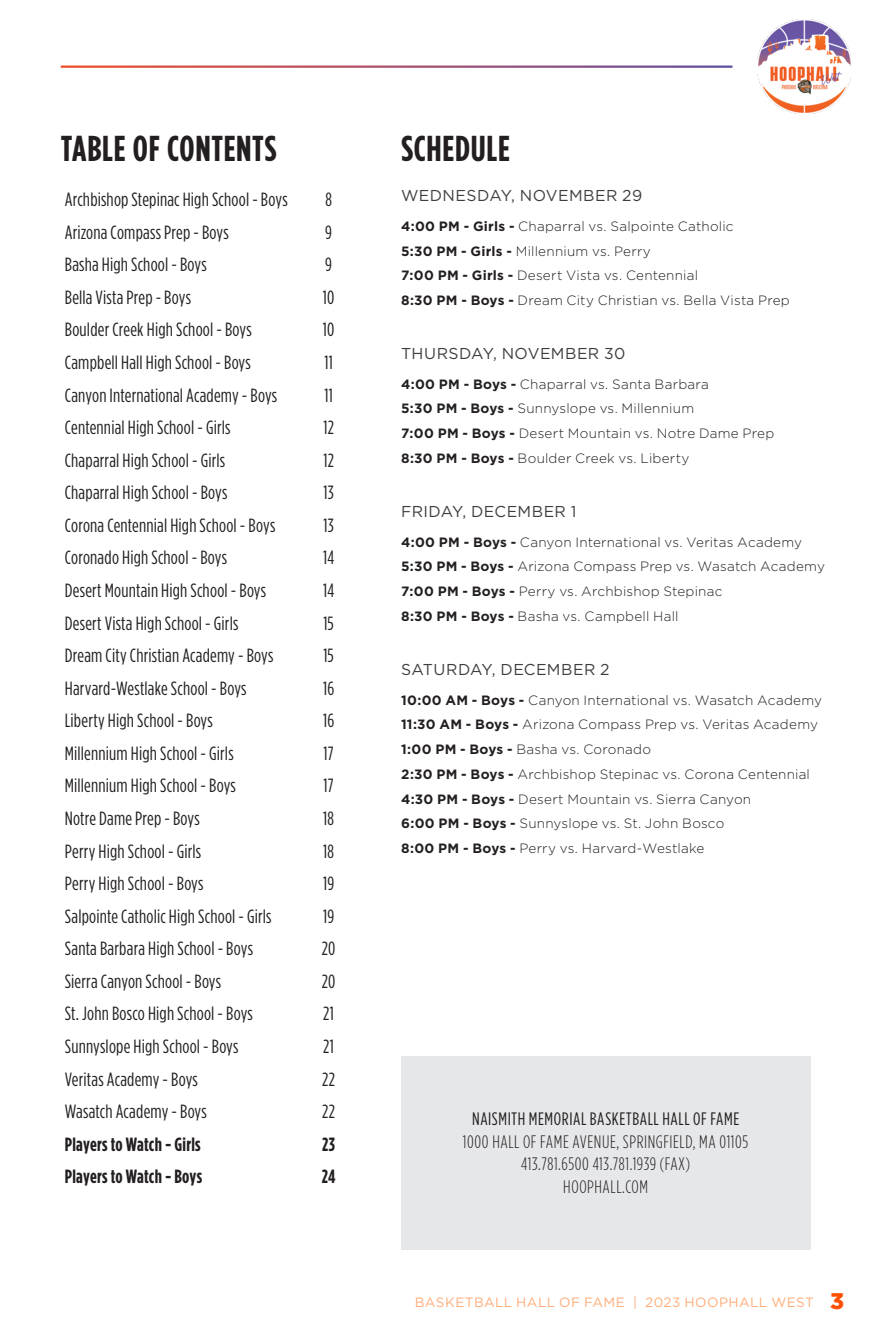
<style>
.page{position:relative;width:871px;height:1337px;background:#fff}
.page>*{position:absolute;margin:0;border:0;box-sizing:border-box;transform-origin:0 0}
.Headline___Team{font:700 36px "Gotham Condensed";letter-spacing:.02em;color:#231f20}
.Roster___Table{font:19.12px "Gotham Condensed";letter-spacing:.01em;color:#231f20}
.Roster___Table-2{font:700 19.12px "Gotham Condensed";letter-spacing:.01em;color:#231f20}
.Masthead___Title{font:300 18px/22.5px "Gotham Condensed";letter-spacing:.03em;color:#231f20;text-align:center}
.Masthead___Title-2{font:18px "Gotham Condensed";letter-spacing:.035em;color:#231f20}
.HS_Roster_Head{font:15.75px "Gotham";letter-spacing:.025em;color:#3e3e3f}
.Schedule___Time{font:300 13.5px "Gotham";letter-spacing:.015em;color:#231f20}
.t1{font:13.5px "Gotham";letter-spacing:.03em;color:#ffad79}
.s1{font-weight:700}
.s2{font-weight:900;font-size:22.5px;color:#ff5000}
</style>
<div class="page">
<img style="left:757px;top:20px;width:94px;height:93px">
<div style="left:401px;top:1055px;width:409px;height:194px;background:#e6e7e9"></div>
<p class="Headline___Team" style="left:61px;top:128px;width:217px">TABLE OF CONTENTS</p>
<p class="Headline___Team" style="left:401px;top:128px;width:110px">SCHEDULE</p>
<p class="Roster___Table" style="left:65px;top:189px;width:224px">Archbishop Stepinac High School - Boys</p>
<p class="Roster___Table" style="left:325px;top:189px;width:8px">8</p>
<p class="Roster___Table" style="left:65px;top:222px;width:165px">Arizona Compass Prep - Boys</p>
<p class="Roster___Table" style="left:325px;top:222px;width:8px">9</p>
<p class="Roster___Table" style="left:65px;top:254px;width:144px">Basha High School - Boys</p>
<p class="Roster___Table" style="left:325px;top:254px;width:8px">9</p>
<p class="Roster___Table" style="left:65px;top:287px;width:128px">Bella Vista Prep - Boys</p>
<p class="Roster___Table" style="left:323px;top:287px;width:13px">10</p>
<p class="Roster___Table" style="left:65px;top:319px;width:188px">Boulder Creek High School - Boys</p>
<p class="Roster___Table" style="left:323px;top:319px;width:13px">10</p>
<p class="Roster___Table" style="left:65px;top:352px;width:188px">Campbell Hall High School - Boys</p>
<p class="Roster___Table" style="left:324px;top:352px;width:10px">11</p>
<p class="Roster___Table" style="left:65px;top:384px;width:214px">Canyon International Academy - Boys</p>
<p class="Roster___Table" style="left:324px;top:384px;width:10px">11</p>
<p class="Roster___Table" style="left:65px;top:417px;width:167px">Centennial High School - Girls</p>
<p class="Roster___Table" style="left:323px;top:417px;width:12px">12</p>
<p class="Roster___Table" style="left:65px;top:450px;width:162px">Chaparral High School - Girls</p>
<p class="Roster___Table" style="left:323px;top:450px;width:12px">12</p>
<p class="Roster___Table" style="left:65px;top:482px;width:164px">Chaparral High School - Boys</p>
<p class="Roster___Table" style="left:323px;top:482px;width:12px">13</p>
<p class="Roster___Table" style="left:65px;top:515px;width:212px">Corona Centennial High School - Boys</p>
<p class="Roster___Table" style="left:323px;top:515px;width:12px">13</p>
<p class="Roster___Table" style="left:65px;top:547px;width:164px">Coronado High School - Boys</p>
<p class="Roster___Table" style="left:323px;top:547px;width:13px">14</p>
<p class="Roster___Table" style="left:65px;top:580px;width:203px">Desert Mountain High School - Boys</p>
<p class="Roster___Table" style="left:323px;top:580px;width:13px">14</p>
<p class="Roster___Table" style="left:65px;top:612px;width:175px">Desert Vista High School - Girls</p>
<p class="Roster___Table" style="left:323px;top:612px;width:12px">15</p>
<p class="Roster___Table" style="left:65px;top:645px;width:210px">Dream City Christian Academy - Boys</p>
<p class="Roster___Table" style="left:323px;top:645px;width:12px">15</p>
<p class="Roster___Table" style="left:65px;top:678px;width:183px">Harvard-Westlake School - Boys</p>
<p class="Roster___Table" style="left:323px;top:678px;width:13px">16</p>
<p class="Roster___Table" style="left:65px;top:710px;width:150px">Liberty High School - Boys</p>
<p class="Roster___Table" style="left:323px;top:710px;width:13px">16</p>
<p class="Roster___Table" style="left:65px;top:743px;width:170px">Millennium High School - Girls</p>
<p class="Roster___Table" style="left:324px;top:743px;width:12px">17</p>
<p class="Roster___Table" style="left:65px;top:775px;width:173px">Millennium High School - Boys</p>
<p class="Roster___Table" style="left:324px;top:775px;width:12px">17</p>
<p class="Roster___Table" style="left:65px;top:808px;width:137px">Notre Dame Prep - Boys</p>
<p class="Roster___Table" style="left:323px;top:808px;width:12px">18</p>
<p class="Roster___Table" style="left:65px;top:840px;width:138px">Perry High School - Girls</p>
<p class="Roster___Table" style="left:323px;top:840px;width:12px">18</p>
<p class="Roster___Table" style="left:65px;top:873px;width:140px">Perry High School - Boys</p>
<p class="Roster___Table" style="left:323px;top:873px;width:13px">19</p>
<p class="Roster___Table" style="left:65px;top:905px;width:208px">Salpointe Catholic High School - Girls</p>
<p class="Roster___Table" style="left:323px;top:905px;width:13px">19</p>
<p class="Roster___Table" style="left:65px;top:938px;width:190px">Santa Barbara High School - Boys</p>
<p class="Roster___Table" style="left:322px;top:938px;width:15px">20</p>
<p class="Roster___Table" style="left:65px;top:971px;width:158px">Sierra Canyon School - Boys</p>
<p class="Roster___Table" style="left:322px;top:971px;width:15px">20</p>
<p class="Roster___Table" style="left:65px;top:1003px;width:190px">St. John Bosco High School - Boys</p>
<p class="Roster___Table" style="left:323px;top:1003px;width:12px">21</p>
<p class="Roster___Table" style="left:65px;top:1036px;width:175px">Sunnyslope High School - Boys</p>
<p class="Roster___Table" style="left:323px;top:1036px;width:12px">21</p>
<p class="Roster___Table" style="left:65px;top:1068px;width:135px">Veritas Academy - Boys</p>
<p class="Roster___Table" style="left:322px;top:1068px;width:14px">22</p>
<p class="Roster___Table" style="left:65px;top:1101px;width:144px">Wasatch Academy - Boys</p>
<p class="Roster___Table" style="left:322px;top:1101px;width:14px">22</p>
<p class="Roster___Table-2" style="left:65px;top:1133px;width:137px">Players to Watch - Girls</p>
<p class="Roster___Table-2" style="left:322px;top:1133px;width:14px">23</p>
<p class="Roster___Table-2" style="left:65px;top:1165px;width:139px">Players to Watch - Boys</p>
<p class="Roster___Table-2" style="left:322px;top:1165px;width:15px">24</p>
<p class="HS_Roster_Head" style="left:401px;top:185px;width:243px">WEDNESDAY, NOVEMBER 29</p>
<p class="Schedule___Time" style="left:401px;top:217px;width:334px"><span class="s1">4:00 PM - Girls -</span> Chaparral vs. Salpointe Catholic</p>
<p class="Schedule___Time" style="left:401px;top:242px;width:251px"><span class="s1">5:30 PM - Girls -</span> Millennium vs. Perry</p>
<p class="Schedule___Time" style="left:401px;top:267px;width:298px"><span class="s1">7:00 PM - Girls -</span> Desert Vista vs. Centennial</p>
<p class="Schedule___Time" style="left:401px;top:292px;width:390px"><span class="s1">8:30 PM - Boys -</span> Dream City Christian vs. Bella Vista Prep</p>
<p class="HS_Roster_Head" style="left:401px;top:343px;width:226px">THURSDAY, NOVEMBER 30</p>
<p class="Schedule___Time" style="left:401px;top:375px;width:309px"><span class="s1">4:00 PM - Boys -</span> Chaparral vs. Santa Barbara</p>
<p class="Schedule___Time" style="left:401px;top:400px;width:294px"><span class="s1">5:30 PM - Boys -</span> Sunnyslope vs. Millennium</p>
<p class="Schedule___Time" style="left:401px;top:425px;width:375px"><span class="s1">7:00 PM - Boys -</span> Desert Mountain vs. Notre Dame Prep</p>
<p class="Schedule___Time" style="left:401px;top:450px;width:290px"><span class="s1">8:30 PM - Boys -</span> Boulder Creek vs. Liberty</p>
<p class="HS_Roster_Head" style="left:401px;top:501px;width:177px">FRIDAY, DECEMBER 1</p>
<p class="Schedule___Time" style="left:401px;top:533px;width:402px"><span class="s1">4:00 PM - Boys -</span> Canyon International vs. Veritas Academy</p>
<p class="Schedule___Time" style="left:401px;top:558px;width:425px"><span class="s1">5:30 PM - Boys -</span> Arizona Compass Prep vs. Wasatch Academy</p>
<p class="Schedule___Time" style="left:401px;top:583px;width:323px"><span class="s1">7:00 PM - Boys -</span> Perry vs. Archbishop Stepinac</p>
<p class="Schedule___Time" style="left:401px;top:607px;width:279px"><span class="s1">8:30 PM - Boys -</span> Basha vs. Campbell Hall</p>
<p class="HS_Roster_Head" style="left:401px;top:659px;width:210px">SATURDAY, DECEMBER 2</p>
<p class="Schedule___Time" style="left:401px;top:691px;width:422px"><span class="s1">10:00 AM - Boys -</span> Canyon International vs. Wasatch Academy</p>
<p class="Schedule___Time" style="left:401px;top:716px;width:418px"><span class="s1">11:30 AM - Boys -</span> Arizona Compass Prep vs. Veritas Academy</p>
<p class="Schedule___Time" style="left:401px;top:740px;width:251px"><span class="s1">1:00 PM - Boys -</span> Basha vs. Coronado</p>
<p class="Schedule___Time" style="left:401px;top:765px;width:410px"><span class="s1">2:30 PM - Boys -</span> Archbishop Stepinac vs. Corona Centennial</p>
<p class="Schedule___Time" style="left:401px;top:790px;width:351px"><span class="s1">4:30 PM - Boys -</span> Desert Mountain vs. Sierra Canyon</p>
<p class="Schedule___Time" style="left:401px;top:815px;width:325px"><span class="s1">6:00 PM - Boys -</span> Sunnyslope vs. St. John Bosco</p>
<p class="Schedule___Time" style="left:401px;top:839px;width:305px"><span class="s1">8:00 PM - Boys -</span> Perry vs. Harvard-Westlake</p>
<p class="Masthead___Title-2" style="left:472px;top:1109px;width:268px">NAISMITH MEMORIAL BASKETBALL HALL OF FAME</p>
<p class="Masthead___Title" style="left:463px;top:1130px;width:287px">1000 HALL OF FAME AVENUE, SPRINGFIELD, MA 01105</p>
<p class="Masthead___Title" style="left:521px;top:1152px;width:170px">413.781.6500 413.781.1939 (FAX)<br>HOOPHALL.COM</p>
<p class="t1" style="left:415px;top:1293px;width:431px">BASKETBALL HALL OF FAME | 2023 HOOPHALL WEST <span class="s2">3</span></p>
</div>
